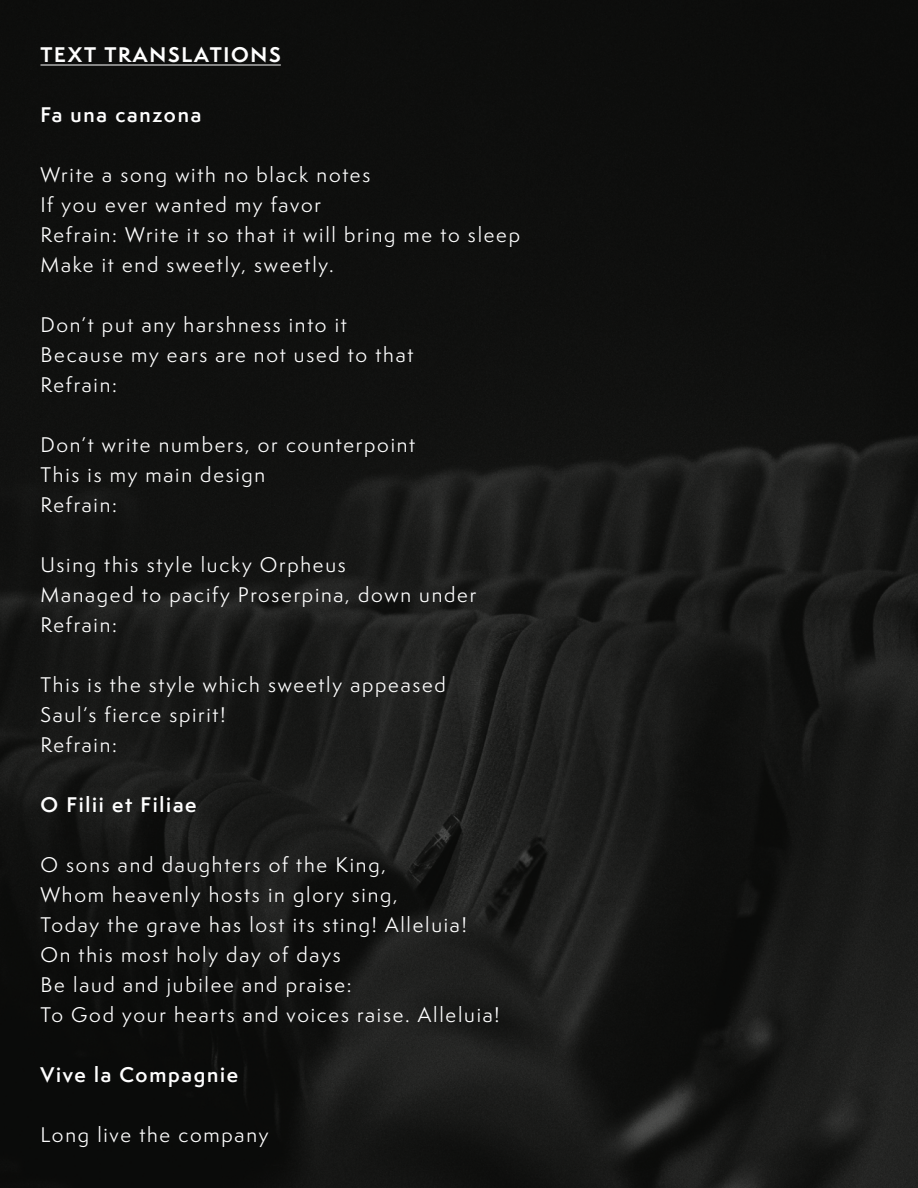
<style>
.page{position:relative;width:918px;height:1188px;background:#fff}
.page>*{position:absolute;margin:0;border:0;box-sizing:border-box;transform-origin:0 0}
.Paragraph_Style_1{font:19.5px "Semplicita Pro";letter-spacing:.09em;color:#fff}
.Paragraph_Style_1-2{font:600 19.5px "Semplicita Pro";letter-spacing:.09em;color:#fff}
.heading{font:700 19.5px "Semplicita Pro";letter-spacing:.09em;color:#fff}
</style>
<div class="page">
<img style="left:0;top:0;width:918px;height:1188px">
<hr style="left:40px;top:65px;width:241px;height:1px;background:#fff">
<p class="heading" style="left:40px;top:40px;width:242px">TEXT TRANSLATIONS</p>
<p class="Paragraph_Style_1-2" style="left:40px;top:101px;width:162px">Fa una canzona</p>
<p class="Paragraph_Style_1" style="left:40px;top:161px;width:331px">Write a song with no black notes</p>
<p class="Paragraph_Style_1" style="left:40px;top:191px;width:282px">If you ever wanted my favor</p>
<p class="Paragraph_Style_1" style="left:40px;top:221px;width:481px">Refrain: Write it so that it will bring me to sleep</p>
<p class="Paragraph_Style_1" style="left:40px;top:251px;width:295px">Make it end sweetly, sweetly.</p>
<p class="Paragraph_Style_1" style="left:40px;top:311px;width:308px">Don’t put any harshness into it</p>
<p class="Paragraph_Style_1" style="left:40px;top:341px;width:374px">Because my ears are not used to that</p>
<p class="Paragraph_Style_1" style="left:40px;top:371px;width:78px">Refrain:</p>
<p class="Paragraph_Style_1" style="left:40px;top:431px;width:376px">Don’t write numbers, or counterpoint</p>
<p class="Paragraph_Style_1" style="left:40px;top:461px;width:226px">This is my main design</p>
<p class="Paragraph_Style_1" style="left:40px;top:491px;width:78px">Refrain:</p>
<p class="Paragraph_Style_1" style="left:40px;top:551px;width:307px">Using this style lucky Orpheus</p>
<p class="Paragraph_Style_1" style="left:40px;top:581px;width:437px">Managed to pacify Proserpina, down under</p>
<p class="Paragraph_Style_1" style="left:40px;top:611px;width:78px">Refrain:</p>
<p class="Paragraph_Style_1" style="left:40px;top:671px;width:407px">This is the style which sweetly appeased</p>
<p class="Paragraph_Style_1" style="left:40px;top:701px;width:186px">Saul’s fierce spirit!</p>
<p class="Paragraph_Style_1" style="left:40px;top:731px;width:78px">Refrain:</p>
<p class="Paragraph_Style_1-2" style="left:40px;top:791px;width:158px">O Filii et Filiae</p>
<p class="Paragraph_Style_1" style="left:40px;top:851px;width:347px">O sons and daughters of the King,</p>
<p class="Paragraph_Style_1" style="left:40px;top:881px;width:359px">Whom heavenly hosts in glory sing,</p>
<p class="Paragraph_Style_1" style="left:40px;top:911px;width:428px">Today the grave has lost its sting! Alleluia!</p>
<p class="Paragraph_Style_1" style="left:40px;top:941px;width:302px">On this most holy day of days</p>
<p class="Paragraph_Style_1" style="left:40px;top:971px;width:313px">Be laud and jubilee and praise:</p>
<p class="Paragraph_Style_1" style="left:40px;top:1001px;width:461px">To God your hearts and voices raise. Alleluia!</p>
<p class="Paragraph_Style_1-2" style="left:40px;top:1061px;width:199px">Vive la Compagnie</p>
<p class="Paragraph_Style_1" style="left:40px;top:1121px;width:229px">Long live the company</p>
</div>
